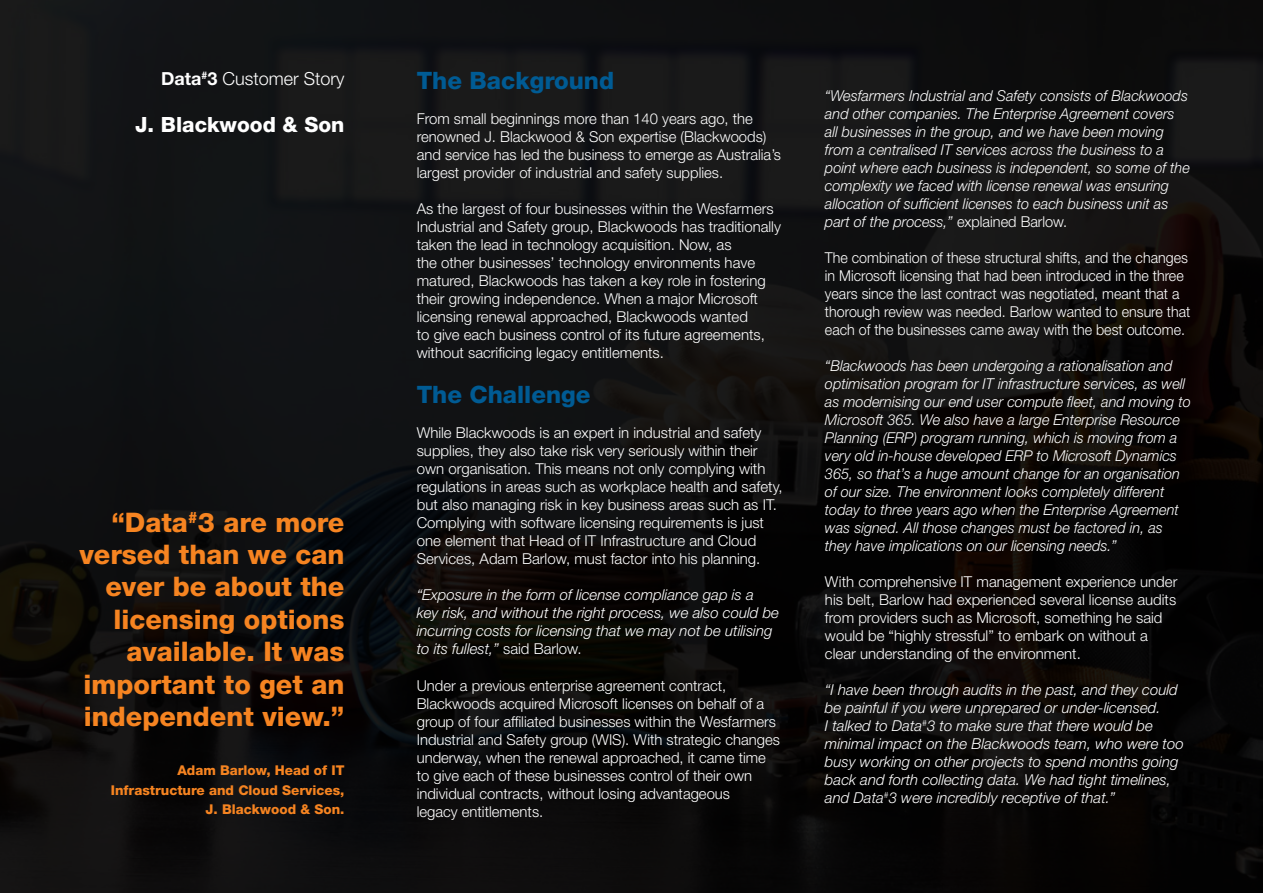
<style>
.page{position:relative;width:1263px;height:893px;background:#fff}
.page>*{position:absolute;margin:0;border:0;box-sizing:border-box;transform-origin:0 0}
.t1{font:800 27px/32.4px "Helvetica Neue LT Std";color:#f68421;text-align:right}
.t2{font:800 24px "Helvetica Neue LT Std";color:#005b94}
.t3{font:800 21px "Helvetica Neue LT Std";color:#fff}
.t4{font:300 18px "Helvetica Neue LT Std";color:#fff}
.t5{font:300 15px/18px "Helvetica Neue LT Std";color:#fff}
.t6{font:italic 300 15px/18px "Helvetica Neue LT Std";color:#fff}
.t7{font:300 15px/18px "Helvetica Neue LT Std";color:#fff;scale:.95 1}
.t8{font:800 13.5px "Helvetica Neue LT Std";color:#f68421}
.s1{font-weight:700}
.s2{font-style:normal}
</style>
<div class="page">
<div style="left:0;top:0;width:1263px;height:893px;background:linear-gradient(to bottom,#151516,#070606)"></div>
<p class="t4" style="left:161px;top:68px;width:185px"><span class="s1">Data</span><sup>#</sup><span class="s1">3</span> Customer Story</p>
<p class="t3" style="left:135px;top:112px;width:211px">J. Blackwood &amp; Son</p>
<p class="t1" style="left:79px;top:506px;width:267px">“Data<sup>#</sup>3 are more versed than we can ever be about the licensing options available. It was important to get an independent view.”</p>
<p class="t8" style="left:177px;top:762px;width:169px">Adam Barlow, Head of IT</p>
<p class="t8" style="left:111px;top:782px;width:235px">Infrastructure and Cloud Services,</p>
<p class="t8" style="left:206px;top:801px;width:140px">J. Blackwood &amp; Son.</p>
<h2 class="t2" style="left:417px;top:67px;width:199px">The Background</h2>
<p class="t5" style="left:417px;top:110px;width:366px">From small beginnings more than 140 years ago, the renowned J. Blackwood &amp; Son expertise (Blackwoods) and service has led the business to emerge as Australia’s largest provider of industrial and safety supplies.</p>
<p class="t5" style="left:417px;top:200px;width:366px">As the largest of four businesses within the Wesfarmers Industrial and Safety group, Blackwoods has traditionally taken the lead in technology acquisition. Now, as<br>the other businesses’ technology environments have matured, Blackwoods has taken a key role in fostering their growing independence. When a major Microsoft licensing renewal approached, Blackwoods wanted<br>to give each business control of its future agreements, without sacrificing legacy entitlements.</p>
<h2 class="t2" style="left:417px;top:381px;width:175px">The Challenge</h2>
<p class="t5" style="left:417px;top:424px;width:367px">While Blackwoods is an expert in industrial and safety supplies, they also take risk very seriously within their own organisation. This means not only complying with regulations in areas such as workplace health and safety, but also managing risk in key business areas such as IT.<br>Complying with software licensing requirements is just one element that Head of IT Infrastructure and Cloud Services, Adam Barlow, must factor into his planning.</p>
<p class="t6" style="left:417px;top:586px;width:364px">“Exposure in the form of license compliance gap is a key risk, and without the right process, we also could be incurring costs for licensing that we may not be utilising to its fullest,” <span class="s2">said Barlow.</span></p>
<p class="t5" style="left:417px;top:676px;width:365px">Under a previous enterprise agreement contract, Blackwoods acquired Microsoft licenses on behalf of a group of four affiliated businesses within the Wesfarmers Industrial and Safety group (WIS). With strategic changes underway, when the renewal approached, it came time to give each of these businesses control of their own individual contracts, without losing advantageous<br>legacy entitlements.</p>
<p class="t6" style="left:825px;top:86px;width:366px">“Wesfarmers Industrial and Safety consists of Blackwoods and other companies. The Enterprise Agreement covers all businesses in the group, and we have been moving from a centralised IT services across the business to a point where each business is independent, so some of the complexity we faced with license renewal was ensuring allocation of sufficient licenses to each business unit as part of the process,” <span class="s2">explained Barlow.</span></p>
<p class="t7" style="left:825px;top:248px;width:386px">The combination of these structural shifts, and the changes in Microsoft licensing that had been introduced in the three years since the last contract was negotiated, meant that a thorough review was needed. Barlow wanted to ensure that each of the businesses came away with the best outcome.</p>
<p class="t6" style="left:825px;top:356px;width:367px">“Blackwoods has been undergoing a rationalisation and optimisation program for IT infrastructure services, as well as modernising our end user compute fleet, and moving to Microsoft 365. We also have a large Enterprise Resource Planning (ERP) program running, which is moving from a very old in-house developed ERP to Microsoft Dynamics 365, so that’s a huge amount change for an organisation of our size. The environment looks completely different today to three years ago when the Enterprise Agreement was signed. All those changes must be factored in, as they have implications on our licensing needs.”</p>
<p class="t5" style="left:825px;top:572px;width:354px">With comprehensive IT management experience under his belt, Barlow had experienced several license audits from providers such as Microsoft, something he said would be “highly stressful” to embark on without a clear understanding of the environment.</p>
<p class="t6" style="left:825px;top:680px;width:360px">“I have been through audits in the past, and they could be painful if you were unprepared or under-licensed.<br>I talked to Data<sup>#</sup>3 to make sure that there would be minimal impact on the Blackwoods team, who were too busy working on other projects to spend months going back and forth collecting data. We had tight timelines, and Data<sup>#</sup>3 were incredibly receptive of that.”</p>
</div>
